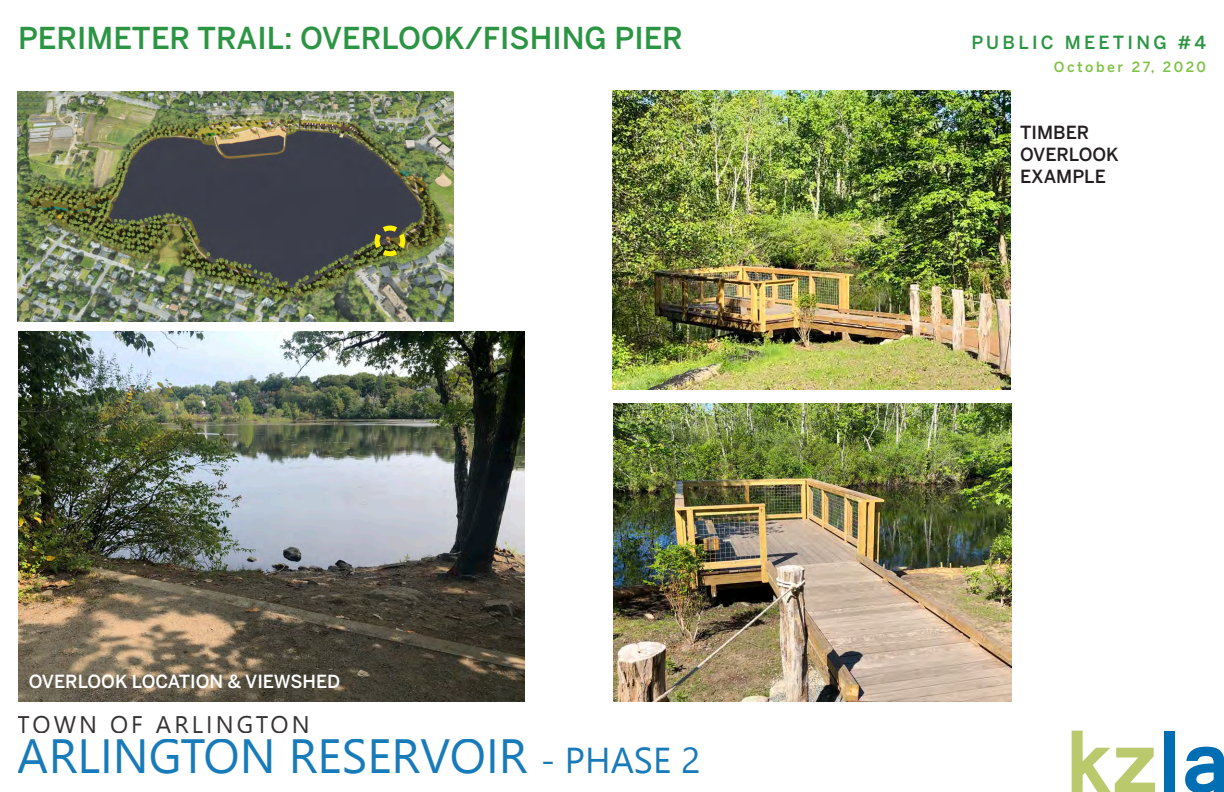
<style>
.page{position:relative;width:1224px;height:792px;background:#fff}
.page>*{position:absolute;margin:0;border:0;box-sizing:border-box;transform-origin:0 0}
.t1{font:700 96px "Vrinda";color:#b9c96c}
.resume_midlevel_titl{font:500 30px "Benton Sans";color:#2b9543}
.toc_big_chapbold36{font:500 18px "Benton Sans";color:#fff}
.toc_big_chapbold36-2{font:500 18px/21.6px "Benton Sans";color:#231f20}
.resume_midlevel_titl-2{font:500 18px "Benton Sans";letter-spacing:.18em;color:#2b9543}
.resume_midlevel_titl-3{font:500 14px "Benton Sans";letter-spacing:.175em;color:#7ec243}
.s1{color:#006eb3}
</style>
<div class="page">
<img style="left:18px;top:92px;width:436px;height:229px">
<img style="left:612px;top:91px;width:398px;height:298px">
<img style="left:613px;top:403px;width:398px;height:299px">
<img style="left:18px;top:331px;width:506px;height:371px">
<svg style="left:372px;top:223px;width:36px;height:36px"></svg>
<p class="resume_midlevel_titl" style="left:18px;top:20px;width:667px">PERIMETER TRAIL: OVERLOOK/FISHING PIER</p>
<p class="resume_midlevel_titl-2" style="left:971px;top:32px;width:236px">PUBLIC MEETING #4</p>
<p class="resume_midlevel_titl-3" style="left:1054px;top:59px;width:154px">October 27, 2020</p>
<p class="toc_big_chapbold36" style="left:29px;top:671px;width:313px">OVERLOOK LOCATION &amp; VIEWSHED</p>
<p class="toc_big_chapbold36-2" style="left:1020px;top:122px;width:100px">TIMBER<br>OVERLOOK<br>EXAMPLE</p>
<h1 class="t1" style="left:1065px;top:698px;width:167px">kz<span class="s1">la</span></h1>
</div>
